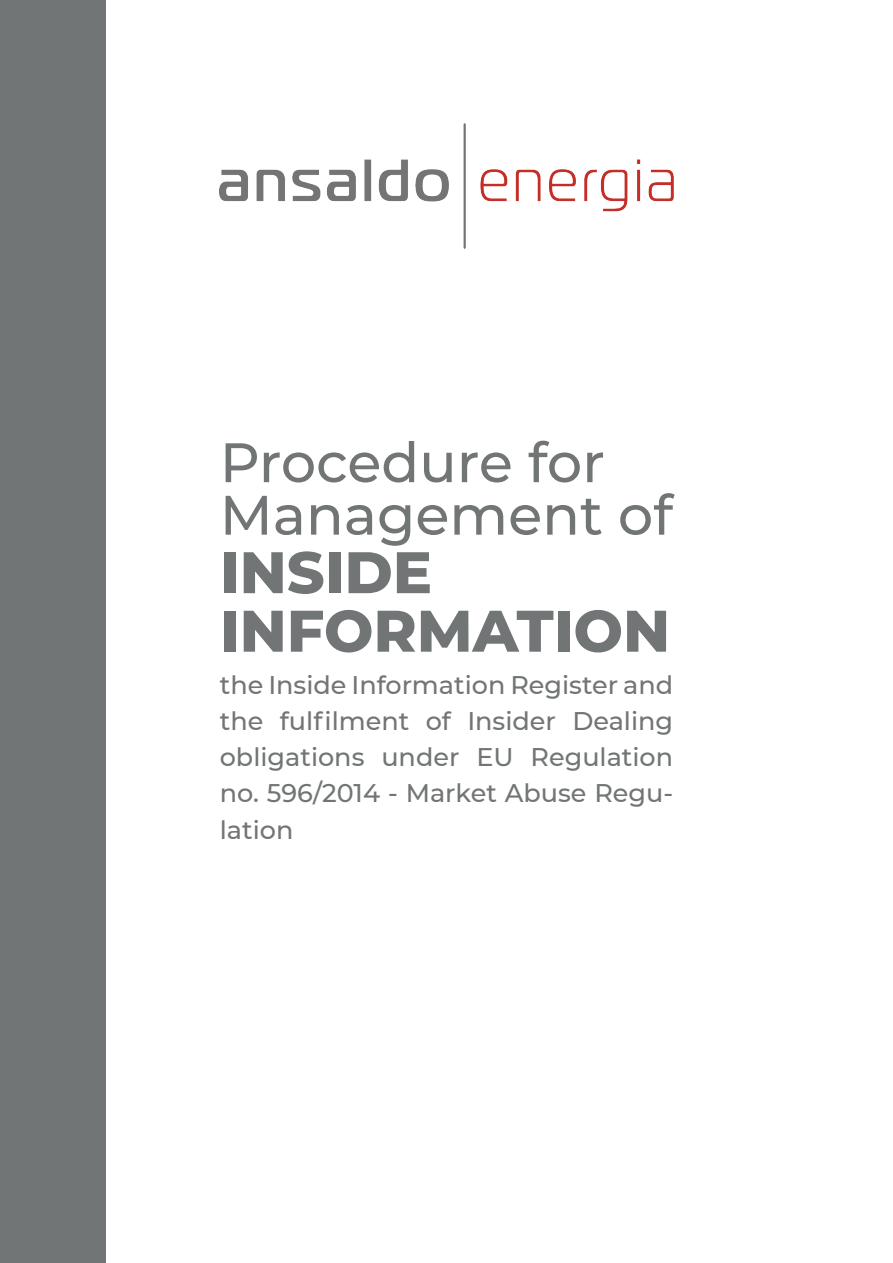
<style>
.page{position:relative;width:893px;height:1263px;background:#fff}
.page>*{position:absolute;margin:0;border:0;box-sizing:border-box;transform-origin:0 0}
.t1{font:800 58.5px/58.5px "Montserrat";color:#727576}
.t2{font:500 55.5px/52.5px "Montserrat";color:#727576}
.t3{font:500 25.5px/36px "Montserrat";color:#727576;text-align:justify}
</style>
<div class="page">
<img style="left:220px;top:123px;width:453px;height:125px">
<div style="left:0;top:0;width:106px;height:1263px;background:#727576"></div>
<h2 class="t2" style="left:220px;top:434px;width:454px">Procedure for<br>Management of</h2>
<h1 class="t1" style="left:220px;top:540px;width:452px">INSIDE<br>INFORMATION</h1>
<p class="t3" style="left:220px;top:666px;width:455px">the Inside Information Register and the fulfilment of Insider Dealing obligations under EU Regulation no. 596/2014 - Market Abuse Regu&shy;lation</p>
</div>
